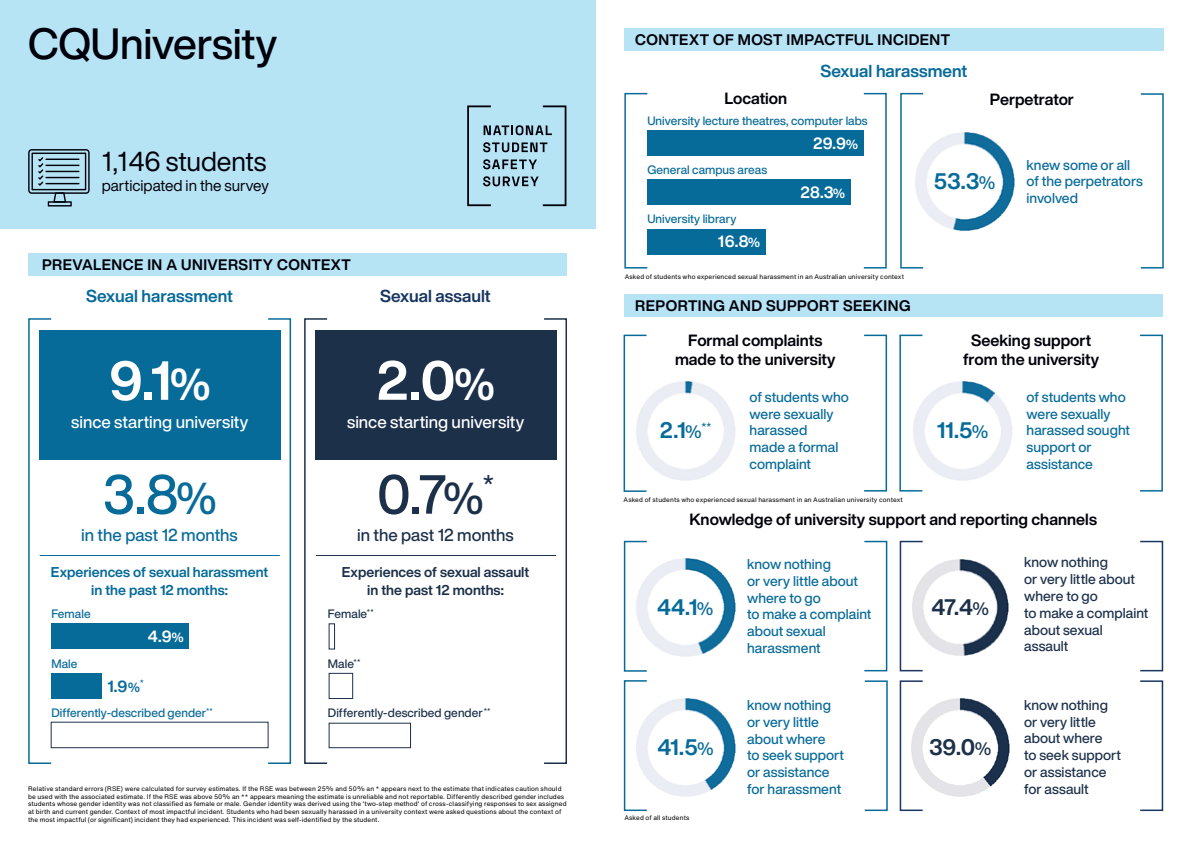
<style>
.page{position:relative;width:1191px;height:842px;background:#fff}
.page>*{position:absolute;margin:0;border:0;box-sizing:border-box;transform-origin:0 0}
.t1{font:700 54px "Helvetica Now Display";color:#fff}
.t2{font:500 54px "Helvetica Now Display";color:#076b9a}
.t3{font:500 54px "Helvetica Now Display";color:#1c304a}
.t4{font:500 43px "Helvetica Now Display";letter-spacing:-.01em;color:#00000a}
.t5{font:27px "Helvetica Now Display";letter-spacing:-.005em;color:#00000a}
.t6{font:500 23.9px "Helvetica Now Display";color:#1c304a}
.t7{font:700 22.1px "Helvetica Now Display";letter-spacing:-.015em;color:#076b9a}
.t8{font:700 22.1px "Helvetica Now Display";color:#1c304a}
.t9{font:500 17px "Helvetica Now Display";color:#fff}
.t10{font:700 17px "Helvetica Now Display";color:#076b9a}
.t11{font:500 17px "Helvetica Now Display";color:#076b9a}
.t12{font:500 17px "Helvetica Now Display";color:#1c304a}
.t13{font:700 17px "Helvetica Now Display";letter-spacing:.005em;color:#193661}
.t14{font:700 16px/19.2px "Helvetica Now Display";color:#00000a;text-align:center}
.t15{font:700 16px "Helvetica Now Display";color:#fff}
.t16{font:700 16px "Helvetica Now Display";color:#076b9a}
.t17{font:15.5px "Helvetica Now Display";color:#00000a}
.t18{font:700 15px "Helvetica Now Display";letter-spacing:.035em;color:#00000a}
.t19{font:500 14px/16.8px "Helvetica Now Display";color:#076b9a}
.t20{font:500 14px/16.8px "Helvetica Now Display";color:#1c304a}
.t21{font:700 14px/18px "Helvetica Now Display";color:#076b9a;text-align:center}
.t22{font:700 14px/18px "Helvetica Now Display";color:#1c304a;text-align:center}
.t23{font:500 12px "Helvetica Now Display";color:#076b9a}
.t24{font:500 12px "Helvetica Now Display";color:#1c304a}
.t25{font:700 7.6px "Helvetica Now Display";color:#076b9a}
.t26{font:6.5px/7.8px "Helvetica Now Text";letter-spacing:.015em;color:#000}
.s1{font-size:44px}
.s2{font-size:13.1px}
.s3{font-weight:500;font-size:17.8px}
</style>
<div class="page">
<div style="left:28px;top:253px;width:538px;height:23px;background:#b7e4f4"></div>
<div style="left:624px;top:28px;width:539px;height:23px;background:#b7e4f4"></div>
<div style="left:0;top:0;width:595px;height:229px;background:#b7e4f4"></div>
<svg style="left:28px;top:149px;width:62px;height:57px"></svg>
<div style="left:624px;top:294px;width:538px;height:22px;background:#b7e4f4"></div>
<svg style="left:467px;top:105px;width:99px;height:101px"></svg>
<div style="left:267px;top:318px;width:24px;height:446px;border:2px solid #076b9a"></div>
<div style="left:304px;top:318px;width:24px;height:446px;border:2px solid #1c304a"></div>
<div style="left:28px;top:318px;width:24px;height:446px;border:2px solid #076b9a"></div>
<hr style="left:40px;top:555px;width:240px;height:1px;background:#076b9a">
<div style="left:543px;top:318px;width:24px;height:446px;border:2px solid #1c304a"></div>
<hr style="left:316px;top:555px;width:240px;height:1px;background:#1c304a">
<div style="left:899px;top:541px;width:24px;height:130px;border:2px solid #193661"></div>
<div style="left:1139px;top:541px;width:24px;height:130px;border:2px solid #193661"></div>
<div style="left:624px;top:541px;width:23px;height:131px;border:2px solid #076b9a"></div>
<div style="left:863px;top:541px;width:24px;height:130px;border:2px solid #076b9a"></div>
<div style="left:899px;top:680px;width:24px;height:131px;border:2px solid #193661"></div>
<div style="left:1139px;top:680px;width:24px;height:131px;border:2px solid #193661"></div>
<div style="left:624px;top:680px;width:23px;height:131px;border:2px solid #076b9a"></div>
<div style="left:624px;top:93px;width:24px;height:176px;border:2px solid #076b9a"></div>
<div style="left:900px;top:93px;width:24px;height:176px;border:2px solid #076b9a"></div>
<div style="left:899px;top:335px;width:24px;height:157px;border:2px solid #076b9a"></div>
<div style="left:623px;top:335px;width:24px;height:157px;border:2px solid #076b9a"></div>
<div style="left:863px;top:335px;width:24px;height:157px;border:2px solid #076b9a"></div>
<img style="left:915px;top:132px;width:99px;height:99px">
<img style="left:636px;top:381px;width:99px;height:99px">
<img style="left:913px;top:381px;width:99px;height:99px">
<img style="left:636px;top:557px;width:99px;height:100px">
<img style="left:912px;top:559px;width:96px;height:96px">
<img style="left:636px;top:698px;width:99px;height:99px">
<img style="left:911px;top:698px;width:98px;height:99px">
<div style="left:647px;top:130px;width:216px;height:26px;background:#076b9a"></div>
<div style="left:647px;top:180px;width:203px;height:25px;background:#076b9a"></div>
<div style="left:647px;top:229px;width:118px;height:25px;background:#076b9a"></div>
<div style="left:39px;top:330px;width:241px;height:129px;background:#076b9a"></div>
<div style="left:51px;top:673px;width:51px;height:25px;background:#076b9a"></div>
<div style="left:51px;top:624px;width:138px;height:25px;background:#076b9a"></div>
<div style="left:51px;top:722px;width:218px;height:26px;border:1px solid #1c304a"></div>
<div style="left:315px;top:330px;width:241px;height:129px;background:#1c304a"></div>
<div style="left:328px;top:673px;width:25px;height:26px;border:1px solid #1c304a"></div>
<div style="left:328px;top:623px;width:7px;height:26px;border:1px solid #1c304a"></div>
<div style="left:328px;top:723px;width:83px;height:25px;border:1px solid #1c304a"></div>
<h2 class="t4" style="left:28px;top:14px;width:250px">CQUniversity</h2>
<h3 class="t5" style="left:102px;top:142px;width:166px">1,146 students</h3>
<h3 class="t17" style="left:102px;top:174px;width:169px">participated in the survey</h3>
<h3 class="t18" style="left:42px;top:254px;width:310px">PREVALENCE IN A UNIVERSITY CONTEXT</h3>
<h3 class="t10" style="left:86px;top:284px;width:148px">Sexual harassment</h3>
<h3 class="t13" style="left:380px;top:284px;width:112px">Sexual assault</h3>
<h1 class="t1" style="left:109px;top:343px;width:102px">9.1<span class="s1">%</span></h1>
<h3 class="t9" style="left:71px;top:410px;width:179px">since starting university</h3>
<h1 class="t2" style="left:103px;top:457px;width:115px">3.8<span class="s1">%</span></h1>
<h3 class="t11" style="left:81px;top:523px;width:158px">in the past 12 months</h3>
<h1 class="t1" style="left:376px;top:343px;width:120px">2.0<span class="s1">%</span></h1>
<h3 class="t9" style="left:347px;top:410px;width:179px">since starting university</h3>
<h1 class="t3" style="left:377px;top:457px;width:108px">0.7<span class="s1">%</span></h1>
<h3 class="t6" style="left:483px;top:467px;width:13px">*</h3>
<h3 class="t12" style="left:357px;top:523px;width:158px">in the past 12 months</h3>
<h3 class="t18" style="left:635px;top:29px;width:316px">CONTEXT OF MOST IMPACTFUL INCIDENT</h3>
<h3 class="t10" style="left:820px;top:59px;width:148px">Sexual harassment</h3>
<h3 class="t14" style="left:724px;top:89px;width:64px">Location</h3>
<h3 class="t14" style="left:990px;top:89px;width:86px">Perpetrator</h3>
<h3 class="t23" style="left:647px;top:112px;width:222px">University lecture theatres, computer labs</h3>
<h3 class="t15" style="left:813px;top:132px;width:46px">29.9<span class="s2">%</span></h3>
<h3 class="t23" style="left:647px;top:161px;width:121px">General campus areas</h3>
<h3 class="t23" style="left:647px;top:211px;width:91px">University library</h3>
<h3 class="t15" style="left:800px;top:181px;width:46px">28.3<span class="s2">%</span></h3>
<h3 class="t15" style="left:718px;top:230px;width:44px">16.8<span class="s2">%</span></h3>
<p class="t26" style="left:625px;top:272px;width:281px">Asked of students who experienced sexual harassment in an Australian university context</p>
<h3 class="t18" style="left:635px;top:295px;width:277px">REPORTING AND SUPPORT SEEKING</h3>
<h3 class="t7" style="left:934px;top:166px;width:63px">53.3<span class="s3">%</span></h3>
<h3 class="t19" style="left:1026px;top:156px;width:118px">knew some or all of the perpetrators involved</h3>
<h3 class="t14" style="left:675px;top:331px;width:162px">Formal complaints made to the university</h3>
<h3 class="t14" style="left:963px;top:331px;width:137px">Seeking support from the university</h3>
<h3 class="t19" style="left:749px;top:388px;width:101px">of students who were sexually harassed<br>made a formal complaint</h3>
<h3 class="t19" style="left:1026px;top:388px;width:105px">of students who were sexually harassed sought support or assistance</h3>
<h3 class="t7" style="left:660px;top:415px;width:53px">2.1<span class="s3">%</span><sup>**</sup></h3>
<h3 class="t7" style="left:937px;top:415px;width:53px">11.5<span class="s3">%</span></h3>
<p class="t26" style="left:623px;top:496px;width:281px">Asked of students who experienced sexual harassment in an Australian university context</p>
<h3 class="t14" style="left:689px;top:509px;width:409px">Knowledge of university support and reporting channels</h3>
<h3 class="t21" style="left:51px;top:562px;width:219px">Experiences of sexual harassment in the past 12 months:</h3>
<h3 class="t22" style="left:342px;top:562px;width:189px">Experiences of sexual assault in the past 12 months:</h3>
<h3 class="t19" style="left:747px;top:556px;width:126px">know nothing<br>or very little about where to go<br>to make a complaint about sexual harassment</h3>
<h3 class="t20" style="left:1024px;top:554px;width:126px">know nothing<br>or very little about where to go<br>to make a complaint about sexual assault</h3>
<h3 class="t7" style="left:657px;top:592px;width:58px">44.1<span class="s3">%</span></h3>
<h3 class="t8" style="left:931px;top:592px;width:59px">47.4<span class="s3">%</span></h3>
<h3 class="t24" style="left:328px;top:606px;width:47px">Female<sup>**</sup></h3>
<h3 class="t23" style="left:51px;top:606px;width:41px">Female</h3>
<h3 class="t15" style="left:148px;top:625px;width:37px">4.9<span class="s2">%</span></h3>
<h3 class="t23" style="left:51px;top:656px;width:28px">Male</h3>
<h3 class="t23" style="left:51px;top:704px;width:163px">Differently-described gender<sup>**</sup></h3>
<h3 class="t16" style="left:107px;top:675px;width:34px">1.9<span class="s2">%</span></h3>
<p class="t25" style="left:140px;top:677px;width:5px">*</p>
<h3 class="t24" style="left:328px;top:656px;width:34px">Male<sup>**</sup></h3>
<h3 class="t24" style="left:328px;top:704px;width:164px">Differently-described gender <sup>**</sup></h3>
<p class="t26" style="left:28px;top:784px;width:540px">Relative standard errors (RSE) were calculated for survey estimates. If the RSE was between 25% and 50% an * appears next to the estimate that indicates caution should be used with the associated estimate. If the RSE was above 50% an ** appears meaning the estimate is unreliable and not reportable. Differently described gender includes students whose gender identity was not classified as female or male. Gender identity was derived using the 'two-step method' of cross-classifying responses to sex assigned at birth and current gender. Context of most impactful incident. Students who had been sexually harassed in a university context were asked questions about the context of the most impactful (or significant) incident they had experienced. This incident was self-identified by the student.</p>
<h3 class="t19" style="left:747px;top:696px;width:98px">know nothing or very little about where<br>to seek support or assistance for harassment</h3>
<h3 class="t20" style="left:1024px;top:696px;width:98px">know nothing or very little about where<br>to seek support or assistance for assault</h3>
<h3 class="t7" style="left:657px;top:732px;width:57px">41.5<span class="s3">%</span></h3>
<h3 class="t8" style="left:929px;top:732px;width:63px">39.0<span class="s3">%</span></h3>
<p class="t26" style="left:624px;top:814px;width:67px">Asked of all students</p>
</div>
